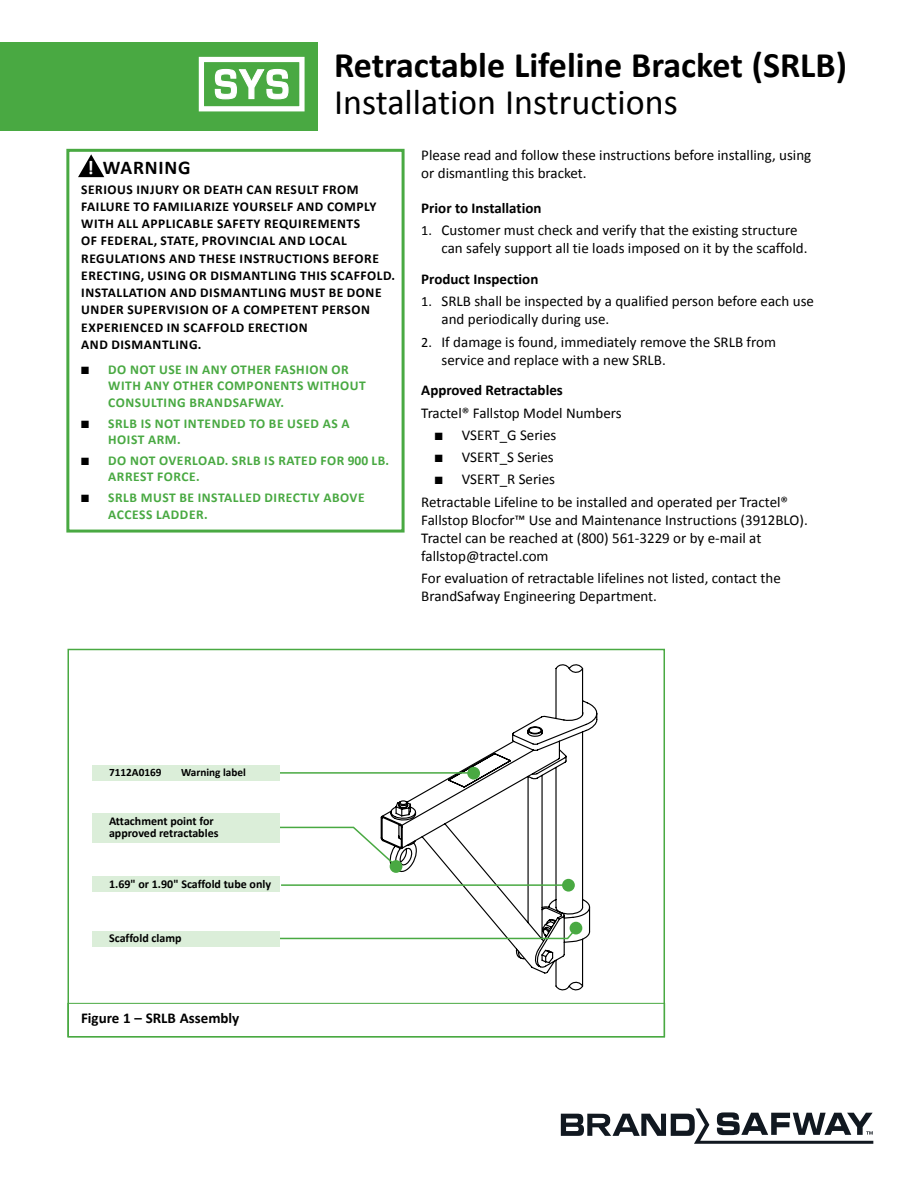
<style>
.page{position:relative;width:918px;height:1188px;background:#fff}
.page>*{position:absolute;margin:0;border:0;box-sizing:border-box;transform-origin:0 0}
.t1{font:700 36px "Calibri";color:#000}
.t2{font:36px "Calibri";color:#000}
.t3{font:700 19.5px "Calibri";letter-spacing:.04em;color:#000}
.t4{font:15px/18px "Calibri";color:#000}
.t5{font:700 15px "Calibri";color:#000}
.t6{font:700 13.5px/17.2px "Calibri";letter-spacing:.04em;color:#000}
.t7{font:700 13.5px/16.5px "Calibri";letter-spacing:.04em;color:#49a942}
.t8{font:700 12px/12px "Calibri";color:#000}
.t9{font:700 11.25px "Calibri";color:#000}
.s1{font-size:14.25px}
.s2{color:#fff}
.s3{color:#000}
</style>
<div class="page">
<svg style="left:78px;top:154px;width:26px;height:23px"></svg>
<div style="left:66px;top:149px;width:339px;height:384px;border:3px solid #49a942"></div>
<svg style="left:381px;top:664px;width:216px;height:326px"></svg>
<svg style="left:280px;top:826px;width:120px;height:44px"></svg>
<hr style="left:281px;top:884px;width:287px;height:2px;background:#49a942">
<svg style="left:280px;top:925px;width:299px;height:15px"></svg>
<div style="left:467px;top:767px;width:13px;height:13px;background:#49a942;border-radius:50%"></div>
<div style="left:562px;top:879px;width:13px;height:13px;background:#49a942;border-radius:50%"></div>
<div style="left:570px;top:922px;width:12px;height:12px;background:#49a942;border-radius:50%"></div>
<div style="left:390px;top:860px;width:12px;height:13px;background:#49a942;border-radius:50%"></div>
<hr style="left:265px;top:772px;width:209px;height:2px;background:#49a942">
<div style="left:92px;top:876px;width:188px;height:16px;background:#dbeed9"></div>
<div style="left:92px;top:813px;width:188px;height:30px;background:#dbeed9"></div>
<div style="left:92px;top:931px;width:188px;height:16px;background:#dbeed9"></div>
<div style="left:92px;top:766px;width:188px;height:15px;background:#dbeed9"></div>
<div style="left:68px;top:1003px;width:597px;height:34px;border:1px solid #49a942"></div>
<div style="left:67px;top:649px;width:598px;height:389px;border:2px solid #49a942"></div>
<div style="left:0;top:43px;width:317px;height:88px;background:#49a942"></div>
<svg style="left:198px;top:56px;width:107px;height:56px"></svg>
<svg style="left:561px;top:1108px;width:312px;height:36px"></svg>
<h1 class="t1" style="left:334px;top:42px;width:514px">Retractable Lifeline Bracket (SRLB)</h1>
<h1 class="t2" style="left:334px;top:80px;width:345px">Installation Instructions</h1>
<p class="t4" style="left:421px;top:146px;width:391px">Please read and follow these instructions before installing, using or dismantling this bracket.</p>
<p class="t5" style="left:421px;top:199px;width:122px">Prior to Installation</p>
<p class="t4" style="left:442px;top:221px;width:367px;text-indent:-20px"><span class="s1">1.</span> Customer must check and verify that the existing structure can safely support all tie loads imposed on it by the scaffold.</p>
<p class="t5" style="left:421px;top:270px;width:119px">Product Inspection</p>
<p class="t4" style="left:442px;top:292px;width:374px;text-indent:-20px"><span class="s1">1.</span> SRLB shall be inspected by a qualified person before each use and periodically during use.</p>
<p class="t4" style="left:442px;top:333px;width:336px;text-indent:-20px"><span class="s1">2.</span> If damage is found, immediately remove the SRLB from service and replace with a new SRLB.</p>
<p class="t5" style="left:421px;top:381px;width:143px">Approved Retractables</p>
<p class="t4" style="left:421px;top:404px;width:202px">Tractel® Fallstop Model Numbers</p>
<p class="t4" style="left:435px;top:426px;width:123px">■ VSERT_G Series</p>
<p class="t4" style="left:435px;top:448px;width:121px">■ VSERT_S Series</p>
<p class="t4" style="left:421px;top:468px;width:368px;line-height:22.2px;text-indent:13px">■ VSERT_R Series<br>Retractable Lifeline to be installed and operated per Tractel®</p>
<p class="t4" style="left:421px;top:511px;width:388px">Fallstop Blocfor™ Use and Maintenance Instructions (3912BLO).<br>Tractel can be reached at (800) 561-3229 or by e-mail at fallstop@tractel.com</p>
<p class="t4" style="left:421px;top:569px;width:361px">For evaluation of retractable lifelines not listed, contact the<br>BrandSafway Engineering Department.</p>
<h2 class="t3" style="left:87px;top:155px;width:104px"><span class="s2">!</span> WARNING</h2>
<p class="t6" style="left:81px;top:180px;width:315px">SERIOUS INJURY OR DEATH CAN RESULT FROM FAILURE TO FAMILIARIZE YOURSELF AND COMPLY WITH ALL APPLICABLE SAFETY REQUIREMENTS<br>OF FEDERAL, STATE, PROVINCIAL AND LOCAL REGULATIONS AND THESE INSTRUCTIONS BEFORE ERECTING, USING OR DISMANTLING THIS SCAFFOLD.<br>INSTALLATION AND DISMANTLING MUST BE DONE UNDER SUPERVISION OF A COMPETENT PERSON EXPERIENCED IN SCAFFOLD ERECTION<br>AND DISMANTLING.</p>
<p class="t7" style="left:108px;top:361px;width:259px;text-indent:-27px"><span class="s3">■</span> DO NOT USE IN ANY OTHER FASHION OR<br>WITH ANY OTHER COMPONENTS WITHOUT<br>CONSULTING BRANDSAFWAY.</p>
<p class="t7" style="left:108px;top:415px;width:243px;text-indent:-27px"><span class="s3">■</span> SRLB IS NOT INTENDED TO BE USED AS A<br>HOIST ARM.</p>
<p class="t7" style="left:108px;top:452px;width:282px;text-indent:-27px"><span class="s3">■</span> DO NOT OVERLOAD. SRLB IS RATED FOR 900 LB.<br>ARREST FORCE.</p>
<p class="t7" style="left:108px;top:489px;width:258px;text-indent:-27px"><span class="s3">■</span> SRLB MUST BE INSTALLED DIRECTLY ABOVE<br>ACCESS LADDER.</p>
<p class="t9" style="left:109px;top:766px;width:54px">7112A0169</p>
<p class="t9" style="left:181px;top:766px;width:66px">Warning label</p>
<p class="t8" style="left:109px;top:815px;width:111px">Attachment point for approved retractables</p>
<p class="t8" style="left:109px;top:878px;width:164px">1.69" or 1.90" Scaffold tube only</p>
<p class="t8" style="left:109px;top:932px;width:74px">Scaffold clamp</p>
<p class="t5" style="left:81px;top:1009px;width:160px">Figure 1 – SRLB Assembly</p>
</div>
